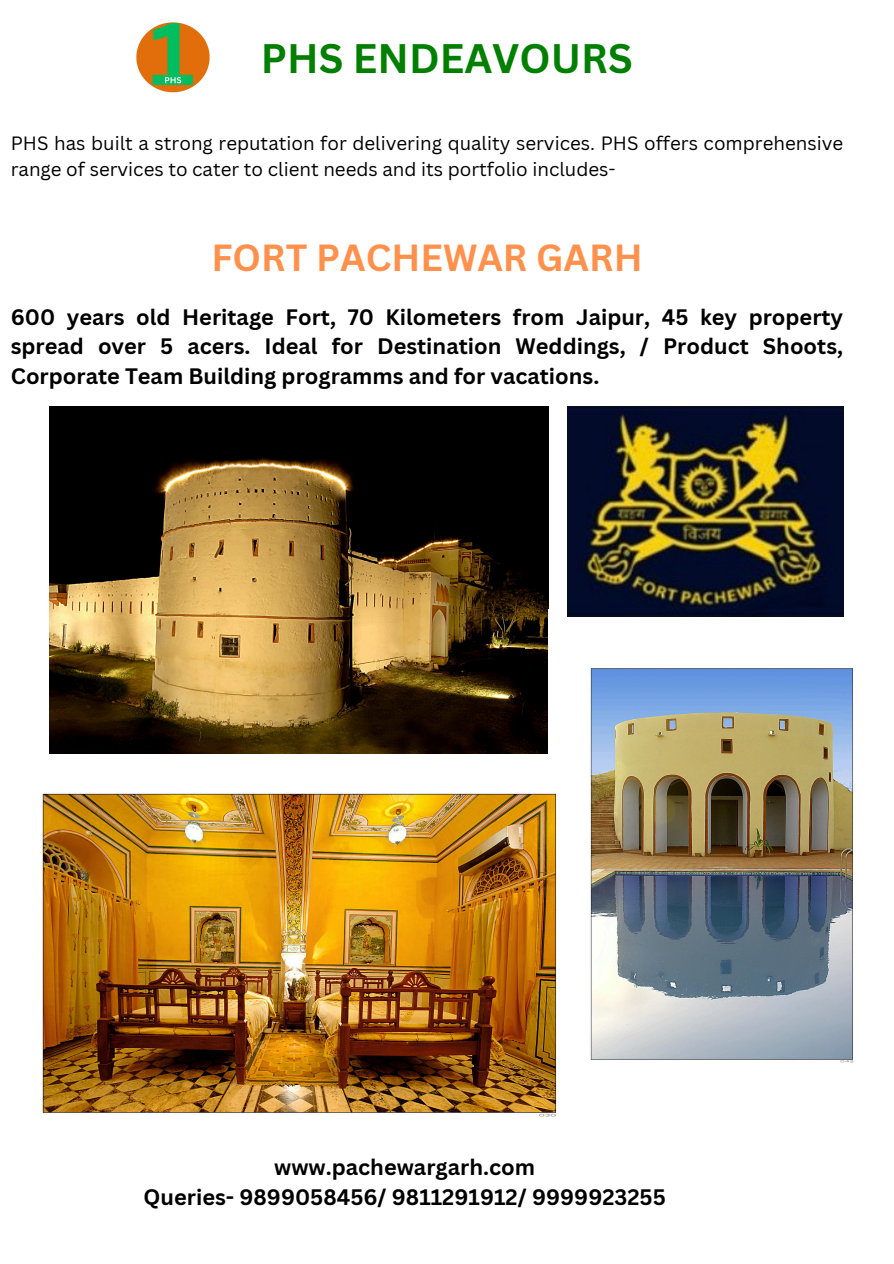
<style>
.page{position:relative;width:894px;height:1264px;background:#fff}
.page>*{position:absolute;margin:0;border:0;box-sizing:border-box;transform-origin:0 0}
.t1{font:700 40.2px "Canva Sans";color:#007f00}
.t2{font:700 36.75px "Canva Sans";color:#ff914d}
.t3{font:700 21.75px/29.7px "Canva Sans";color:#000;text-align:justify}
.t4{font:18.75px/25.5px "Canva Sans";color:#000}
</style>
<div class="page">
<img style="left:50px;top:406px;width:498px;height:347px">
<img style="left:567px;top:609px;width:287px;height:454px">
<img style="left:567px;top:406px;width:276px;height:210px">
<img style="left:42px;top:792px;width:515px;height:325px">
<img style="left:136px;top:22px;width:74px;height:71px">
<h1 class="t1" style="left:261px;top:31px;width:373px">PHS ENDEAVOURS</h1>
<p class="t4" style="left:11px;top:130px;width:833px">PHS has built a strong reputation for delivering quality services. PHS offers comprehensive range of services to cater to client needs and its portfolio includes-</p>
<h1 class="t2" style="left:211px;top:232px;width:432px">FORT PACHEWAR GARH</h1>
<p class="t3" style="left:11px;top:301px;width:833px">600 years old Heritage Fort, 70 Kilometers from Jaipur, 45 key property spread over 5 acers. Ideal for Destination Weddings, / Product Shoots, Corporate Team Building programms and for vacations.</p>
<h2 class="t3" style="left:143px;top:1151px;width:523px;text-align:center">www.pachewargarh.com<br>Queries- 9899058456/ 9811291912/ 9999923255</h2>
</div>
